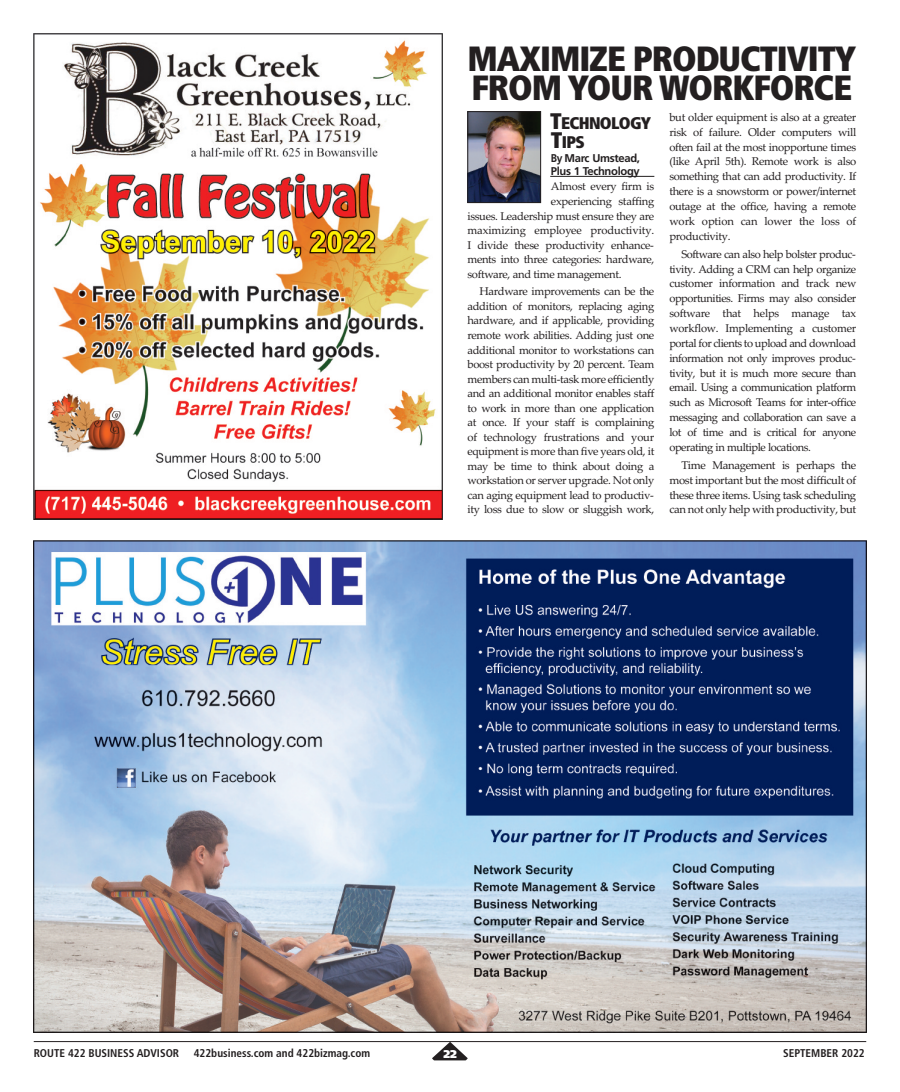
<style>
.page{position:relative;width:900px;height:1092px;background:#fff}
.page>*{position:absolute;margin:0;border:0;box-sizing:border-box;transform-origin:0 0}
.t1{font:900 condensed 35px/28.8px "Frutiger";letter-spacing:-.03em;color:#231f20}
.t2{font:900 condensed 16.88px/18.9px "Frutiger";letter-spacing:-.04em;color:#231f20}
.t3{font:11.25px/14.9px "Palatino Linotype";letter-spacing:-.03em;color:#231f20;text-align:justify}
.t4{font:700 condensed 11.25px "Frutiger";color:#231f20}
.t5{font:11.25px "Palatino Linotype";letter-spacing:-.01em;color:#231f20}
.t6{font:700 11.25px/12.6px "Frutiger";letter-spacing:-.03em;color:#231f20;scale:.92 1}
.t7{font:900 11.25px "Frutiger";color:#fff}
.s1{font-size:22.5px}
</style>
<div class="page">
<img style="left:34px;top:34px;width:408px;height:485px">
<hr style="left:34px;top:1041px;width:832px;height:1px;background:#231f20">
<svg style="left:432px;top:1041px;width:36px;height:19px"></svg>
<hr style="left:550px;top:176px;width:104px;height:1px;background:#231f20">
<img style="left:469px;top:113px;width:70px;height:88px">
<div style="left:467px;top:111px;width:74px;height:92px;border:1px solid #231f20"></div>
<img style="left:34px;top:541px;width:832px;height:491px">
<h1 class="t1" style="left:467px;top:48px;width:390px">MAXIMIZE PRODUCTIVITY<br>FROM YOUR WORKFORCE</h1>
<h2 class="t2" style="left:550px;top:115px;width:103px"><span class="s1">T</span>ECHNOLOGY<br><span class="s1">T</span>IPS</h2>
<p class="t6" style="left:551px;top:153px;width:98px">By Marc Umstead,<br>Plus 1 Technology</p>
<p class="t3" style="left:551px;top:179px;width:105px">Almost every firm is</p>
<p class="t3" style="left:551px;top:194px;width:105px">experiencing staffing</p>
<p class="t3" style="left:467px;top:208px;width:188px">issues. Leadership must ensure they are</p>
<p class="t5" style="left:467px;top:223px;width:188px">maximizing employee productivity.</p>
<p class="t3" style="left:467px;top:237px;width:188px">I divide these productivity enhance-</p>
<p class="t3" style="left:467px;top:252px;width:188px">ments into three categories: hardware,</p>
<p class="t3" style="left:467px;top:266px;width:156px">software, and time management.</p>
<p class="t3" style="left:467px;top:284px;width:188px;line-height:14.5px;text-indent:12px">Hardware improvements can be the addition of monitors, replacing aging hardware, and if applicable, providing remote work abilities. Adding just one additional monitor to workstations can boost productivity by 20 percent. Team members can multi-task more efficiently and an additional monitor enables staff to work in more than one application at once. If your staff is complaining of technology frustrations and your equipment is more than five years old, it may be time to think about doing a workstation or server upgrade. Not only can aging equipment lead to productiv&shy;ity loss due to slow or sluggish work,</p>
<p class="t3" style="left:669px;top:109px;width:188px">but older equipment is also at a greater risk of failure. Older computers will often fail at the most inopportune times (like April 5th). Remote work is also something that can add productivity. If there is a snowstorm or power/internet outage at the office, having a remote work option can lower the loss of productivity.</p>
<p class="t3" style="left:669px;top:246px;width:188px;text-indent:12px">Software can also help bolster produc&shy;tivity. Adding a CRM can help organize customer information and track new opportunities. Firms may also consider software that helps manage tax workflow. Implementing a customer portal for clients to upload and download information not only improves produc&shy;tivity, but it is much more secure than email. Using a communication platform such as Microsoft Teams for inter-office messaging and collaboration can save a lot of time and is critical for anyone operating in multiple locations.</p>
<p class="t3" style="left:669px;top:457px;width:188px;text-indent:12px">Time Management is perhaps the most important but the most difficult of these three items. Using task scheduling can not only help with productivity, but</p>
<p class="t4" style="left:34px;top:1048px;width:147px">ROUTE 422 BUSINESS ADVISOR</p>
<p class="t4" style="left:194px;top:1048px;width:178px">422business.com and 422bizmag.com</p>
<p class="t7" style="left:443px;top:1049px;width:15px">22</p>
<p class="t4" style="left:783px;top:1048px;width:83px">SEPTEMBER 2022</p>
</div>
